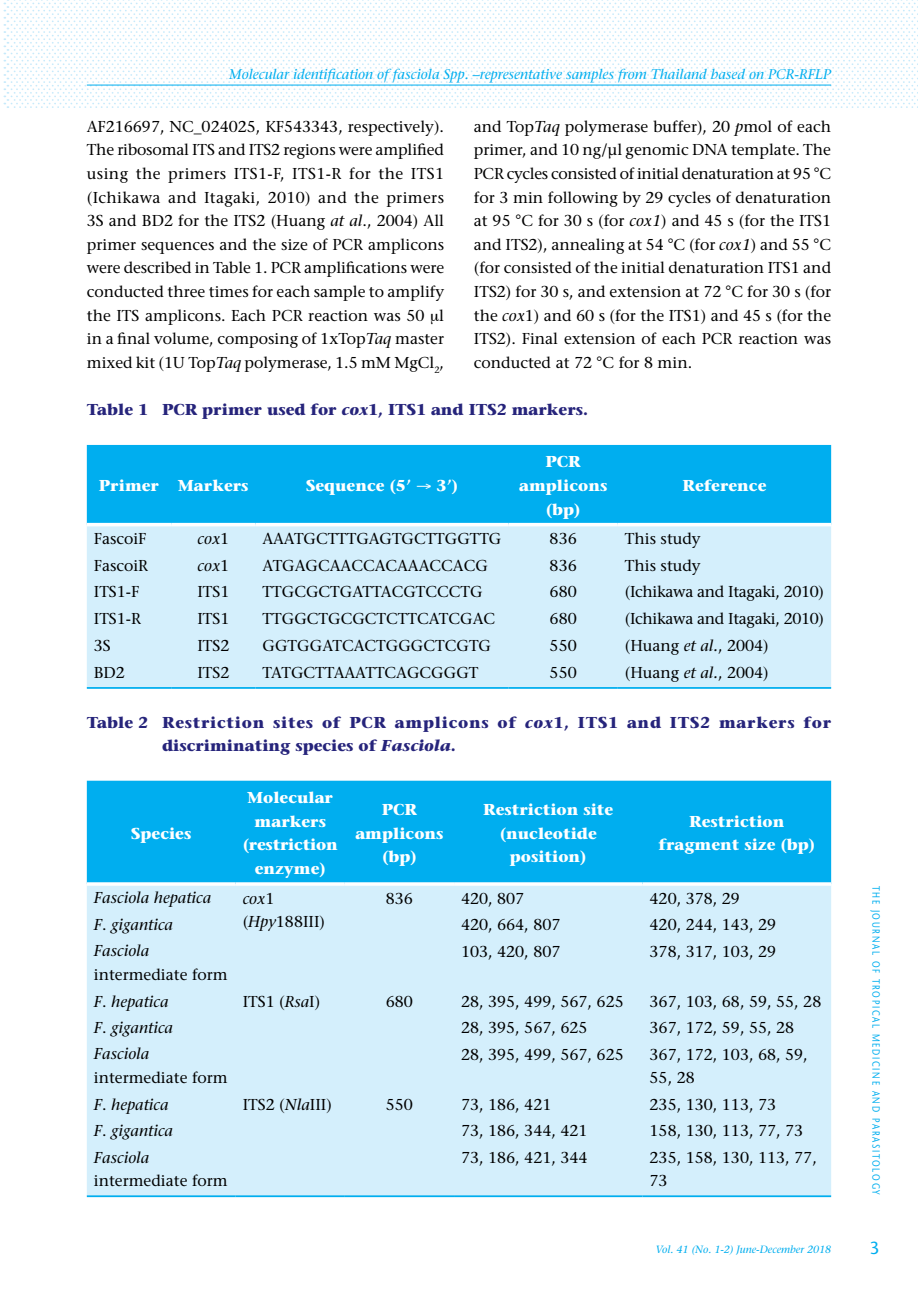
<style>
.page{position:relative;width:918px;height:1290px;background:#fff}
.page>*{position:absolute;margin:0;border:0;box-sizing:border-box;transform-origin:0 0}
.t1{font:17.5px "Stone Sans";color:#00aeef}
.t2{font:15.75px/23.6px "Stone Serif";color:#000}
.t3{font:700 15.75px/23.6px "Stone Serif";color:#fff;text-align:center}
.t4{font:italic 15.75px "Stone Serif";color:#000}
.t5{font:700 15.75px/22.8px "Stone Serif";letter-spacing:.045em;color:#26247b}
.t6{font:15.75px "Stone Serif";letter-spacing:-.02em;color:#000}
.t7{font:700 15.75px "Stone Serif";color:#26247b}
.t8{font:italic 14px "Stone Serif";color:#00aeef}
.t9{font:10.5px "Stone Sans";letter-spacing:.2em;color:#00aeef;scale:.8 1}
.t10{font:italic 10.5px "Stone Serif";color:#00aeef}
.s1{font-style:italic}
.s2{font-style:normal}
</style>
<div class="page">
<svg style="left:4px;top:0;width:914px;height:108px"></svg>
<hr style="left:87px;top:85px;width:744px;height:1px;background:#00aeef">
<div style="left:87px;top:445px;width:744px;height:78px;background:#00aeef"></div>
<div style="left:87px;top:526px;width:744px;height:161px;background:#d4effc"></div>
<hr style="left:87px;top:687px;width:84px;height:2px;background:#00aeef">
<hr style="left:171px;top:687px;width:84px;height:2px;background:#00aeef">
<hr style="left:255px;top:687px;width:253px;height:2px;background:#00aeef">
<hr style="left:508px;top:687px;width:110px;height:2px;background:#00aeef">
<hr style="left:618px;top:687px;width:213px;height:2px;background:#00aeef">
<div style="left:87px;top:781px;width:744px;height:101px;background:#00aeef"></div>
<div style="left:87px;top:886px;width:744px;height:309px;background:#d4effc"></div>
<svg style="left:87px;top:882px;width:149px;height:4px"></svg>
<svg style="left:236px;top:882px;width:109px;height:4px"></svg>
<svg style="left:345px;top:882px;width:109px;height:1px"></svg>
<svg style="left:454px;top:882px;width:188px;height:4px"></svg>
<svg style="left:642px;top:882px;width:189px;height:4px"></svg>
<hr style="left:87px;top:1195px;width:149px;height:2px;background:#00aeef">
<hr style="left:236px;top:1195px;width:109px;height:2px;background:#00aeef">
<hr style="left:345px;top:1195px;width:109px;height:2px;background:#00aeef">
<hr style="left:454px;top:1195px;width:188px;height:2px;background:#00aeef">
<hr style="left:642px;top:1195px;width:189px;height:2px;background:#00aeef">
<p class="t8" style="left:229px;top:66px;width:603px">Molecular identification of fasciola Spp. –representative samples from Thailand based on PCR-RFLP</p>
<p class="t2" style="left:87px;top:114px;width:359px;text-align:justify">AF216697, NC_024025, KF543343, respectively).<br>The ribosomal ITS and ITS2 regions were amplified using the primers ITS1-F, ITS1-R for the ITS1 (Ichikawa and Itagaki, 2010) and the primers 3S and BD2 for the ITS2 (Huang <span class="s1">at al</span>., 2004) All primer sequences and the size of PCR amplicons were described in Table 1. PCR amplifications were conducted three times for each sample to amplify the ITS amplicons. Each PCR reaction was 50 l in a final volume, composing of 1xTop<span class="s1">Taq</span> master mixed kit (1U Top<span class="s1">Taq</span> polymerase, 1.5 mM MgCl<sub>2</sub>,</p>
<p class="t2" style="left:474px;top:114px;width:359px;text-align:justify">and Top<span class="s1">Taq</span> polymerase buffer), 20 <span class="s1">p</span>mol of each primer, and 10 ng/μl genomic DNA template. The PCR cycles consisted of initial denaturation at 95 °C for 3 min following by 29 cycles of denaturation at 95 °C for 30 s (for <span class="s1">cox1</span>) and 45 s (for the ITS1 and ITS2), annealing at 54 °C (for <span class="s1">cox1</span>) and 55 °C (for consisted of the initial denaturation ITS1 and ITS2) for 30 s, and extension at 72 °C for 30 s (for the <span class="s1">cox</span>1) and 60 s (for the ITS1) and 45 s (for the ITS2). Final extension of each PCR reaction was conducted at 72 °C for 8 min.</p>
<p class="t7" style="left:87px;top:399px;width:503px">Table 1 PCR primer used for <span class="s1">cox</span>1, ITS1 and ITS2 markers.</p>
<p class="t3" style="left:99px;top:473px;width:151px">Primer Markers</p>
<p class="t3" style="left:306px;top:473px;width:153px">Sequence (5’ → 3’)</p>
<p class="t3" style="left:519px;top:450px;width:90px">PCR amplicons (bp)</p>
<p class="t3" style="left:682px;top:473px;width:85px">Reference</p>
<p class="t2" style="left:94px;top:527px;width:54px">FascoiF</p>
<p class="t4" style="left:197px;top:529px;width:33px">cox<span class="s2">1</span></p>
<p class="t2" style="left:262px;top:527px;width:240px">AAATGCTTTGAGTGCTTGGTTG</p>
<p class="t2" style="left:549px;top:527px;width:29px">836</p>
<p class="t2" style="left:625px;top:527px;width:77px">This study</p>
<p class="t2" style="left:94px;top:553px;width:56px">FascoiR</p>
<p class="t4" style="left:197px;top:556px;width:33px">cox<span class="s2">1</span></p>
<p class="t2" style="left:262px;top:553px;width:227px">ATGAGCAACCACAAACCACG</p>
<p class="t2" style="left:549px;top:553px;width:29px">836</p>
<p class="t2" style="left:625px;top:553px;width:77px">This study</p>
<p class="t2" style="left:94px;top:580px;width:47px">ITS1-F</p>
<p class="t2" style="left:197px;top:580px;width:34px">ITS1</p>
<p class="t2" style="left:262px;top:580px;width:222px">TTGCGCTGATTACGTCCCTG</p>
<p class="t2" style="left:549px;top:580px;width:29px">680</p>
<p class="t6" style="left:625px;top:582px;width:201px">(Ichikawa and Itagaki, 2010)</p>
<p class="t2" style="left:94px;top:606px;width:49px">ITS1-R</p>
<p class="t2" style="left:197px;top:606px;width:34px">ITS1</p>
<p class="t2" style="left:262px;top:606px;width:234px">TTGGCTGCGCTCTTCATCGAC</p>
<p class="t2" style="left:549px;top:606px;width:29px">680</p>
<p class="t6" style="left:625px;top:608px;width:201px">(Ichikawa and Itagaki, 2010)</p>
<p class="t2" style="left:94px;top:633px;width:18px">3S</p>
<p class="t2" style="left:197px;top:633px;width:34px">ITS2</p>
<p class="t2" style="left:262px;top:633px;width:230px">GGTGGATCACTGGGCTCGTG</p>
<p class="t2" style="left:549px;top:633px;width:29px">550</p>
<p class="t2" style="left:625px;top:633px;width:145px">(Huang <span class="s1">et al.</span>, 2004)</p>
<p class="t2" style="left:94px;top:660px;width:33px">BD2</p>
<p class="t2" style="left:197px;top:660px;width:34px">ITS2</p>
<p class="t2" style="left:262px;top:660px;width:217px">TATGCTTAAATTCAGCGGGT</p>
<p class="t2" style="left:549px;top:660px;width:29px">550</p>
<p class="t2" style="left:625px;top:660px;width:145px">(Huang <span class="s1">et al.</span>, 2004)</p>
<p class="t5" style="left:162px;top:711px;width:670px;text-indent:-75px">Table 2 Restriction sites of PCR amplicons of <span class="s1">cox</span>1, ITS1 and ITS2 markers for discriminating species of <span class="s1">Fasciola</span>.</p>
<p class="t3" style="left:131px;top:821px;width:62px">Species</p>
<p class="t3" style="left:243px;top:785px;width:97px">Molecular markers (restriction enzyme)</p>
<p class="t3" style="left:355px;top:797px;width:90px">PCR amplicons (bp)</p>
<p class="t3" style="left:483px;top:797px;width:131px">Restriction site (nucleotide position)</p>
<p class="t3" style="left:658px;top:809px;width:158px">Restriction fragment size (bp)</p>
<p class="t4" style="left:94px;top:888px;width:119px">Fasciola hepatica</p>
<p class="t2" style="left:243px;top:886px;width:84px"><span class="s1">cox</span>1 (<span class="s1">Hpy</span>188III)</p>
<p class="t2" style="left:386px;top:886px;width:29px">836</p>
<p class="t2" style="left:461px;top:886px;width:65px">420, 807</p>
<p class="t2" style="left:649px;top:886px;width:92px">420, 378, 29</p>
<p class="t4" style="left:94px;top:915px;width:81px">F<span class="s2">.</span> gigantica</p>
<p class="t2" style="left:461px;top:912px;width:101px">420, 664, 807</p>
<p class="t2" style="left:649px;top:912px;width:128px">420, 244, 143, 29</p>
<p class="t4" style="left:94px;top:941px;width:57px">Fasciola</p>
<p class="t2" style="left:94px;top:962px;width:135px">intermediate form</p>
<p class="t2" style="left:461px;top:939px;width:101px">103, 420, 807</p>
<p class="t2" style="left:649px;top:939px;width:128px">378, 317, 103, 29</p>
<p class="t4" style="left:94px;top:991px;width:76px">F<span class="s2">.</span> hepatica</p>
<p class="t2" style="left:243px;top:989px;width:79px">ITS1 (<span class="s1">Rsa</span>I)</p>
<p class="t2" style="left:386px;top:989px;width:29px">680</p>
<p class="t2" style="left:461px;top:989px;width:164px">28, 395, 499, 567, 625</p>
<p class="t2" style="left:649px;top:989px;width:173px">367, 103, 68, 59, 55, 28</p>
<p class="t4" style="left:94px;top:1018px;width:81px">F<span class="s2">.</span> gigantica</p>
<p class="t2" style="left:461px;top:1015px;width:128px">28, 395, 567, 625</p>
<p class="t2" style="left:649px;top:1015px;width:146px">367, 172, 59, 55, 28</p>
<p class="t4" style="left:94px;top:1044px;width:57px">Fasciola</p>
<p class="t2" style="left:94px;top:1065px;width:135px">intermediate form</p>
<p class="t2" style="left:461px;top:1042px;width:164px">28, 395, 499, 567, 625</p>
<p class="t2" style="left:649px;top:1042px;width:160px">367, 172, 103, 68, 59,<br>55, 28</p>
<p class="t4" style="left:94px;top:1095px;width:76px">F<span class="s2">.</span> hepatica</p>
<p class="t2" style="left:243px;top:1092px;width:91px">ITS2 (<span class="s1">Nla</span>III)</p>
<p class="t2" style="left:386px;top:1092px;width:29px">550</p>
<p class="t2" style="left:461px;top:1092px;width:92px">73, 186, 421</p>
<p class="t2" style="left:649px;top:1092px;width:128px">235, 130, 113, 73</p>
<p class="t4" style="left:94px;top:1121px;width:81px">F<span class="s2">.</span> gigantica</p>
<p class="t2" style="left:461px;top:1119px;width:128px">73, 186, 344, 421</p>
<p class="t2" style="left:649px;top:1119px;width:155px">158, 130, 113, 77, 73</p>
<p class="t4" style="left:94px;top:1147px;width:57px">Fasciola</p>
<p class="t2" style="left:94px;top:1169px;width:135px">intermediate form</p>
<p class="t2" style="left:461px;top:1145px;width:128px">73, 186, 421, 344</p>
<p class="t2" style="left:649px;top:1145px;width:169px">235, 158, 130, 113, 77,<br>73</p>
<p class="t10" style="left:655px;top:1243px;width:177px">Vol. 41 (No. 1-2) June-December 2018</p>
<p class="t9" style="left:882px;top:885px;width:388px;rotate:90deg">THE JOURNAL OF TROPICAL MEDICINE AND PARASITOLOGY</p>
<p class="t1" style="left:869px;top:1237px;width:12px">3</p>
</div>
